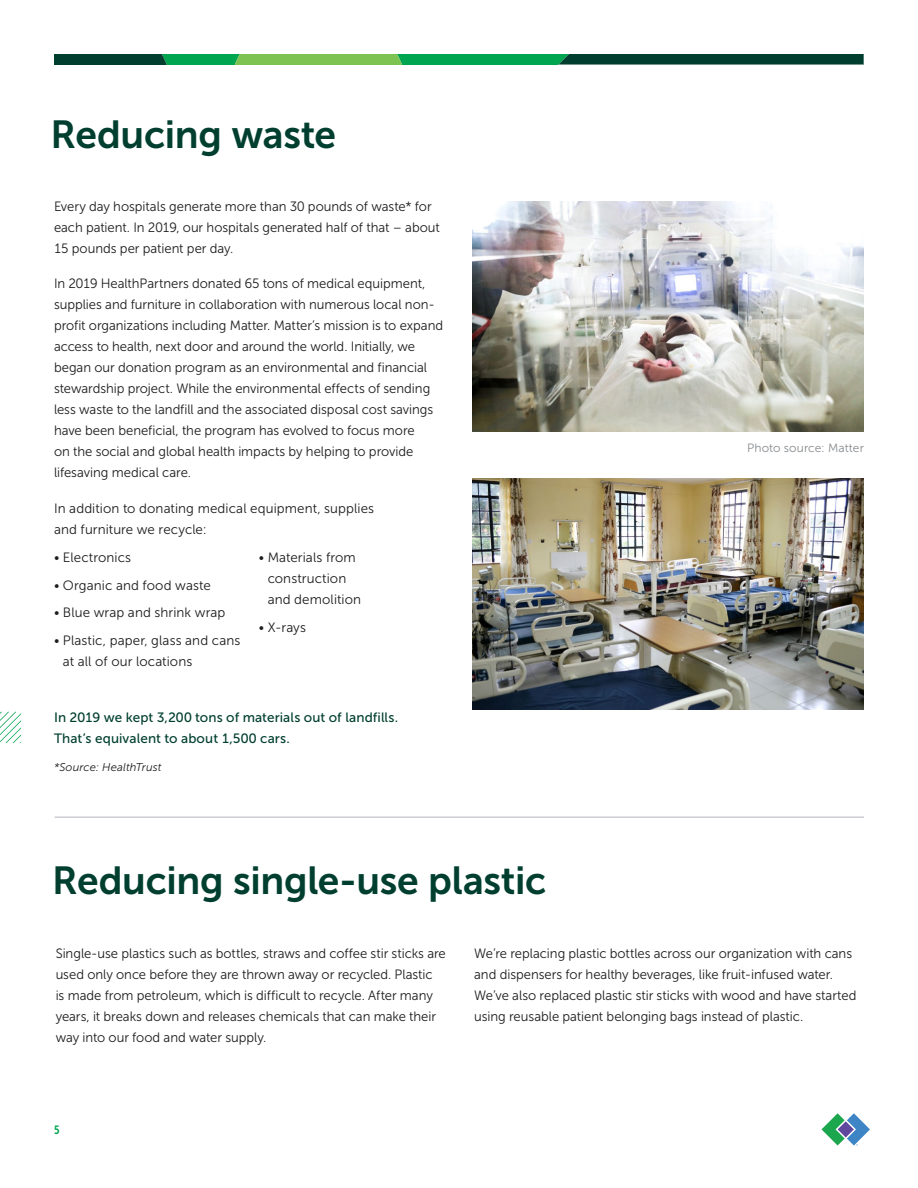
<style>
.page{position:relative;width:918px;height:1188px;background:#fff}
.page>*{position:absolute;margin:0;border:0;box-sizing:border-box;transform-origin:0 0}
.FLYER_H1__Header{font:39px "Museo Sans 700";letter-spacing:-.01em;color:#003f2f}
.OE_Body{font:13.5px/21px "Museo Sans 300";color:#1e1d1e}
.OE_Body-2{font:13.5px/21px "Museo Sans 500";letter-spacing:.01em;color:#003f2f}
.Legal_Job{font:12px "Museo Sans 300";letter-spacing:.01em;color:#868a8e}
.t1{font:12px "Museo Sans Cond 700";color:#00a54f}
.OE_Body-3{font:italic 11.25px "Museo Sans 300";letter-spacing:.015em;color:#1e1d1e}
</style>
<div class="page">
<svg style="left:54px;top:54px;width:810px;height:11px;background:#1d7a42"></svg>
<svg style="left:822px;top:1113px;width:48px;height:33px"></svg>
<svg style="left:0;top:712px;width:21px;height:31px"></svg>
<img style="left:473px;top:478px;width:391px;height:231px">
<img style="left:472px;top:201px;width:392px;height:231px">
<hr style="left:55px;top:817px;width:809px;height:1px;background:#b2b5b9">
<p class="FLYER_H1__Header" style="left:51px;top:113px;width:287px">Reducing waste</p>
<p class="OE_Body" style="left:54px;top:196px;width:387px">Every day hospitals generate more than 30 pounds of waste* for each patient. In 2019, our hospitals generated half of that – about<br>15 pounds per patient per day.</p>
<p class="OE_Body" style="left:54px;top:273px;width:391px">In 2019 HealthPartners donated 65 tons of medical equipment, supplies and furniture in collaboration with numerous local non&shy;profit organizations including Matter. Matter’s mission is to expand access to health, next door and around the world. Initially, we began our donation program as an environmental and financial stewardship project. While the environmental effects of sending less waste to the landfill and the associated disposal cost savings have been beneficial, the program has evolved to focus more<br>on the social and global health impacts by helping to provide lifesaving medical care.</p>
<p class="OE_Body" style="left:54px;top:498px;width:322px">In addition to donating medical equipment, supplies and furniture we recycle:</p>
<p class="OE_Body" style="left:54px;top:547px;width:79px">• Electronics</p>
<p class="OE_Body" style="left:54px;top:575px;width:158px">• Organic and food waste</p>
<p class="OE_Body" style="left:54px;top:602px;width:173px">• Blue wrap and shrink wrap</p>
<p class="OE_Body" style="left:63px;top:630px;width:179px;text-indent:-9px">• Plastic, paper, glass and cans at all of our locations</p>
<p class="OE_Body" style="left:268px;top:547px;width:95px;text-indent:-9px">• Materials from construction and demolition</p>
<p class="OE_Body" style="left:259px;top:617px;width:49px">• X-rays</p>
<p class="OE_Body-2" style="left:54px;top:707px;width:346px">In 2019 we kept 3,200 tons of materials out of landfills.<br>That’s equivalent to about 1,500 cars.</p>
<p class="OE_Body-3" style="left:54px;top:761px;width:109px">*Source: HealthTrust</p>
<p class="FLYER_H1__Header" style="left:52px;top:859px;width:496px">Reducing single-use plastic</p>
<p class="Legal_Job" style="left:747px;top:441px;width:118px">Photo source: Matter</p>
<p class="OE_Body" style="left:56px;top:943px;width:392px">Single-use plastics such as bottles, straws and coffee stir sticks are used only once before they are thrown away or recycled. Plastic<br>is made from petroleum, which is difficult to recycle. After many years, it breaks down and releases chemicals that can make their way into our food and water supply.</p>
<p class="OE_Body" style="left:474px;top:943px;width:384px">We’re replacing plastic bottles across our organization with cans and dispensers for healthy beverages, like fruit-infused water.<br>We’ve also replaced plastic stir sticks with wood and have started using reusable patient belonging bags instead of plastic.</p>
<p class="t1" style="left:54px;top:1123px;width:7px">5</p>
</div>
